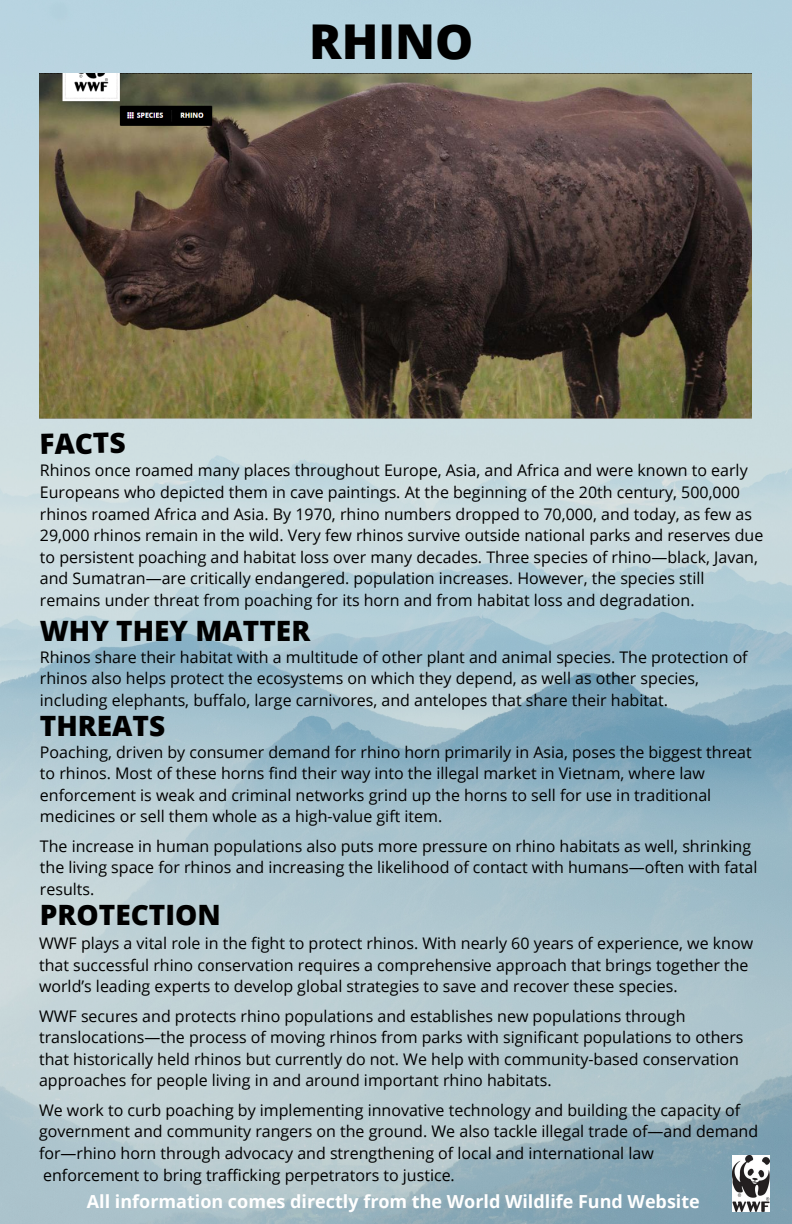
<style>
.page{position:relative;width:792px;height:1224px;background:#fff}
.page>*{position:absolute;margin:0;border:0;box-sizing:border-box;transform-origin:0 0}
.t1{font:800 48px "Open Sans";color:#000}
.t2{font:800 28px "Open Sans";color:#000}
.t3{font:700 18px "Open Sans";color:#fff}
.t4{font:16px/21.6px "Open Sans";color:#000}
</style>
<div class="page">
<img style="left:0;top:0;width:792px;height:1224px">
<img style="left:732px;top:1155px;width:38px;height:56px">
<img style="left:39px;top:73px;width:713px;height:345px">
<h2 class="t2" style="left:39px;top:424px;width:88px;rotate:-1deg">FACTS</h2>
<h1 class="t1" style="left:309px;top:8px;width:166px">RHINO</h1>
<p class="t4" style="left:40px;top:459px;width:725px">Rhinos once roamed many places throughout Europe, Asia, and Africa and were known to early Europeans who depicted them in cave paintings. At the beginning of the 20th century, 500,000 rhinos roamed Africa and Asia. By 1970, rhino numbers dropped to 70,000, and today, as few as 29,000 rhinos remain in the wild. Very few rhinos survive outside national parks and reserves due to persistent poaching and habitat loss over many decades. Three species of rhino—black, Javan, and Sumatran—are critically endangered. population increases. However, the species still remains under threat from poaching for its horn and from habitat loss and degradation.</p>
<h2 class="t2" style="left:40px;top:611px;width:272px">WHY THEY MATTER</h2>
<p class="t4" style="left:40px;top:646px;width:709px">Rhinos share their habitat with a multitude of other plant and animal species. The protection of rhinos also helps protect the ecosystems on which they depend, as well as other species, including elephants, buffalo, large carnivores, and antelopes that share their habitat.</p>
<h2 class="t2" style="left:40px;top:706px;width:127px">THREATS</h2>
<p class="t4" style="left:40px;top:741px;width:713px">Poaching, driven by consumer demand for rhino horn primarily in Asia, poses the biggest threat to rhinos. Most of these horns find their way into the illegal market in Vietnam, where law enforcement is weak and criminal networks grind up the horns to sell for use in traditional medicines or sell them whole as a high-value gift item.</p>
<p class="t4" style="left:40px;top:835px;width:719px">The increase in human populations also puts more pressure on rhino habitats as well, shrinking the living space for rhinos and increasing the likelihood of contact with humans—often with fatal results.</p>
<h2 class="t2" style="left:40px;top:895px;width:182px">PROTECTION</h2>
<p class="t4" style="left:39px;top:932px;width:716px">WWF plays a vital role in the fight to protect rhinos. With nearly 60 years of experience, we know that successful rhino conservation requires a comprehensive approach that brings together the world’s leading experts to develop global strategies to save and recover these species.</p>
<p class="t4" style="left:39px;top:1005px;width:706px">WWF secures and protects rhino populations and establishes new populations through translocations—the process of moving rhinos from parks with significant populations to others that historically held rhinos but currently do not. We help with community-based conservation approaches for people living in and around important rhino habitats.</p>
<p class="t4" style="left:39px;top:1099px;width:721px">We work to curb poaching by implementing innovative technology and building the capacity of government and community rangers on the ground. We also tackle illegal trade of—and demand for—rhino horn through advocacy and strengthening of local and international law<br>enforcement to bring trafficking perpetrators to justice.</p>
<p class="t3" style="left:87px;top:1189px;width:615px">All information comes directly from the World Wildlife Fund Website</p>
</div>
